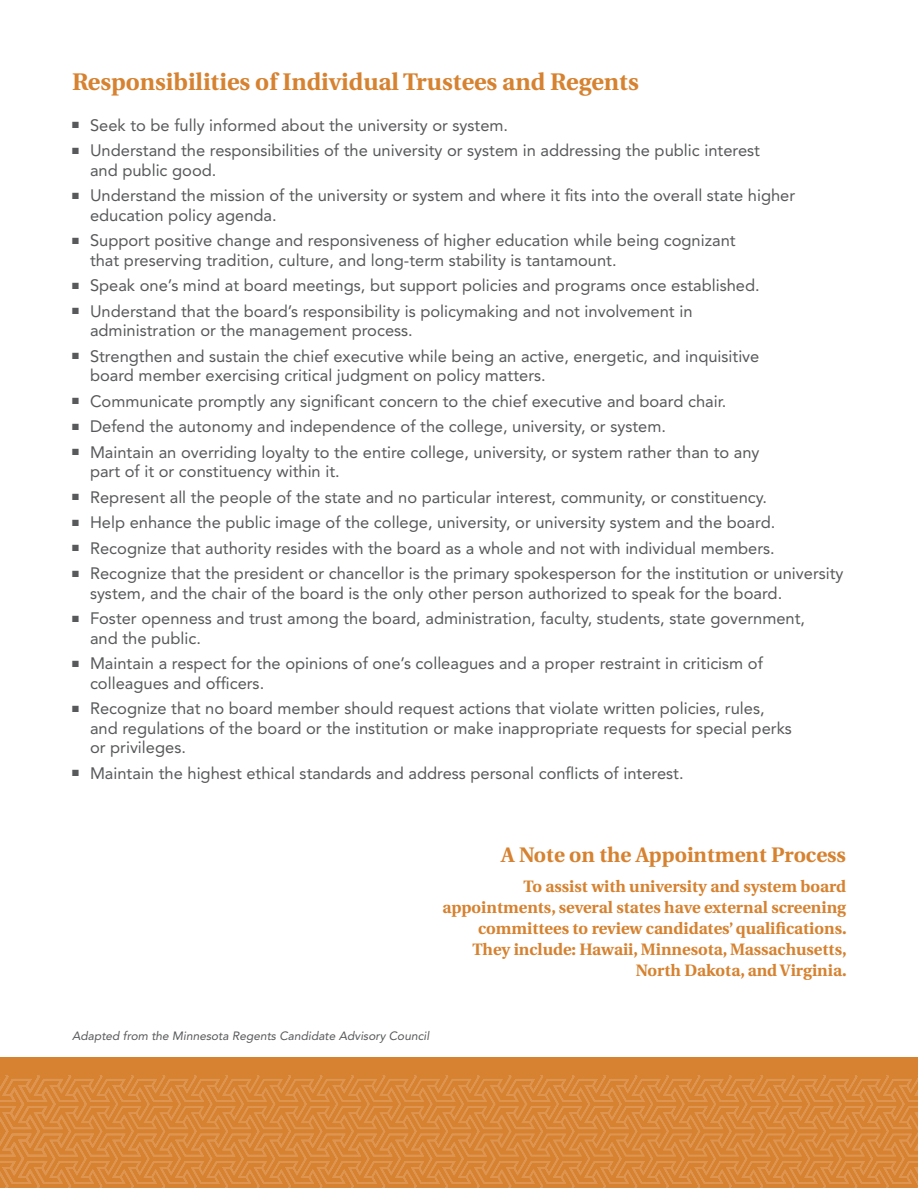
<style>
.page{position:relative;width:918px;height:1188px;background:#fff}
.page>*{position:absolute;margin:0;border:0;box-sizing:border-box;transform-origin:0 0}
.t1{font:700 24px "Utopia";color:#d68230}
.t2{font:700 21px "Utopia";color:#d68230}
.t3{font:16.5px/19.5px "Avenir";color:#58595b}
.t4{font:700 16.5px/21px "Utopia";color:#d68230;text-align:right}
.t5{font:italic 12px "Avenir";color:#58595b}
</style>
<div class="page">
<div style="left:0;top:1058px;width:918px;height:130px;background:#d68230"></div>
<svg style="left:0;top:1076px;width:489px;height:112px"></svg>
<svg style="left:489px;top:1076px;width:429px;height:112px"></svg>
<h1 class="t1" style="left:72px;top:68px;width:568px">Responsibilities of Individual Trustees and Regents</h1>
<p class="t3" style="left:72px;top:115px;width:438px">■ Seek to be fully informed about the university or system.</p>
<p class="t3" style="left:90px;top:141px;width:672px;text-indent:-18px">■ Understand the responsibilities of the university or system in addressing the public interest and public good.</p>
<p class="t3" style="left:90px;top:186px;width:707px;text-indent:-18px">■ Understand the mission of the university or system and where it fits into the overall state higher education policy agenda.</p>
<p class="t3" style="left:90px;top:231px;width:647px;text-indent:-18px">■ Support positive change and responsiveness of higher education while being cognizant that preserving tradition, culture, and long-term stability is tantamount.</p>
<p class="t3" style="left:72px;top:276px;width:689px">■ Speak one’s mind at board meetings, but support policies and programs once established.</p>
<p class="t3" style="left:90px;top:301px;width:604px;text-indent:-18px">■ Understand that the board’s responsibility is policymaking and not involvement in administration or the management process.</p>
<p class="t3" style="left:90px;top:346px;width:671px;text-indent:-18px">■ Strengthen and sustain the chief executive while being an active, energetic, and inquisitive board member exercising critical judgment on policy matters.</p>
<p class="t3" style="left:72px;top:391px;width:656px">■ Communicate promptly any significant concern to the chief executive and board chair.</p>
<p class="t3" style="left:72px;top:417px;width:596px">■ Defend the autonomy and independence of the college, university, or system.</p>
<p class="t3" style="left:90px;top:442px;width:671px;text-indent:-18px">■ Maintain an overriding loyalty to the entire college, university, or system rather than to any part of it or constituency within it.</p>
<p class="t3" style="left:72px;top:487px;width:697px">■ Represent all the people of the state and no particular interest, community, or constituency.</p>
<p class="t3" style="left:72px;top:513px;width:705px">■ Help enhance the public image of the college, university, or university system and the board.</p>
<p class="t3" style="left:72px;top:538px;width:704px">■ Recognize that authority resides with the board as a whole and not with individual members.</p>
<p class="t3" style="left:90px;top:564px;width:755px;text-indent:-18px">■ Recognize that the president or chancellor is the primary spokesperson for the institution or university system, and the chair of the board is the only other person authorized to speak for the board.</p>
<p class="t3" style="left:90px;top:609px;width:717px;text-indent:-18px">■ Foster openness and trust among the board, administration, faculty, students, state government, and the public.</p>
<p class="t3" style="left:90px;top:654px;width:674px;text-indent:-18px">■ Maintain a respect for the opinions of one’s colleagues and a proper restraint in criticism of colleagues and officers.</p>
<p class="t3" style="left:90px;top:699px;width:703px;text-indent:-18px">■ Recognize that no board member should request actions that violate written policies, rules, and regulations of the board or the institution or make inappropriate requests for special perks or privileges.</p>
<p class="t3" style="left:72px;top:763px;width:613px">■ Maintain the highest ethical standards and address personal conflicts of interest.</p>
<p class="t2" style="left:501px;top:842px;width:346px">A Note on the Appointment Process</p>
<p class="t4" style="left:442px;top:876px;width:406px">To assist with university and system board appointments, several states have external screening committees to review candidates’ qualifications.<br>They include: Hawaii, Minnesota, Massachusetts, North Dakota, and Virginia.</p>
<p class="t5" style="left:72px;top:1028px;width:359px">Adapted from the Minnesota Regents Candidate Advisory Council</p>
</div>
